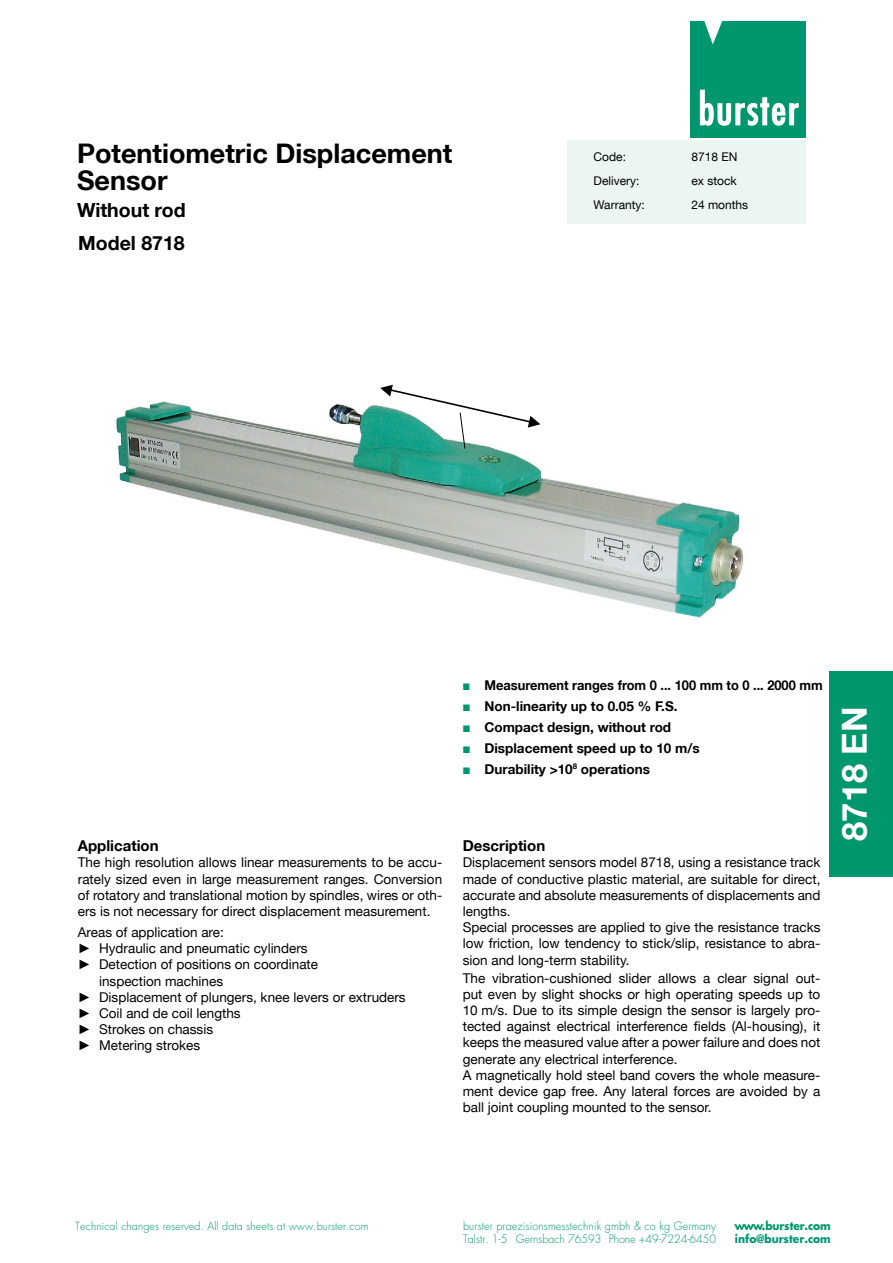
<style>
.page{position:relative;width:893px;height:1263px;background:#fff}
.page>*{position:absolute;margin:0;border:0;box-sizing:border-box;transform-origin:0 0}
.t1{font:700 34.5px "Helvetica Neue LT";color:#fff}
.t2{font:700 27px/27px "Helvetica Neue LT";color:#000}
.t3{font:700 19.5px/33.3px "Helvetica Neue LT";color:#000}
.t4{font:700 15px "Helvetica Neue LT";color:#000}
.t5{font:13.5px/16.2px "Helvetica Neue LT";color:#000}
.t6{font:700 13.5px/21px "Helvetica Neue LT";color:#000;scale:.95 1}
.t7{font:12px "Helvetica Neue LT";color:#000}
.t8{font:300 11.25px "Futura LT";letter-spacing:.015em;color:#00976f;scale:.95 1}
.t9{font:700 11.25px "Futura LT";color:#00976f;scale:.95 1}
.t10{font:300 10.95px "Futura LT";letter-spacing:.01em;color:#00976f}
.s1{font-family:"Arial"}
.s2{font-family:"Monotype Sorts";font-weight:400;font-size:9px;color:#00976f}
</style>
<div class="page">
<img style="left:116px;top:401px;width:628px;height:217px">
<svg style="left:379px;top:384px;width:163px;height:65px"></svg>
<div style="left:829px;top:671px;width:64px;height:205px;background:#00976f"></div>
<div style="left:567px;top:140px;width:239px;height:84px;background:#ebf5f1"></div>
<div style="left:691px;top:21px;width:115px;height:117px;background:#00976f"></div>
<svg style="left:704px;top:21px;width:19px;height:24px"></svg>
<svg style="left:700px;top:89px;width:99px;height:37px"></svg>
<h2 class="t2" style="left:77px;top:139px;width:377px">Potentiometric Displacement<br>Sensor</h2>
<h3 class="t3" style="left:77px;top:193px;width:110px">Without rod<br>Model 8718</h3>
<p class="t7" style="left:594px;top:150px;width:34px">Code:</p>
<p class="t7" style="left:691px;top:150px;width:48px">8718 EN</p>
<p class="t7" style="left:594px;top:174px;width:47px">Delivery:</p>
<p class="t7" style="left:691px;top:174px;width:47px">ex stock</p>
<p class="t7" style="left:594px;top:198px;width:53px">Warranty:</p>
<p class="t7" style="left:691px;top:198px;width:58px">24 months</p>
<p class="t4" style="left:78px;top:836px;width:82px">Application</p>
<p class="t5" style="left:78px;top:854px;width:366px;text-align:justify">The high resolution allows linear measurements to be accu&shy;rately sized even in large measurement ranges. Conversion of rotatory and translational motion by spindles, wires or oth&shy;ers is not necessary for direct displacement measurement.</p>
<p class="t5" style="left:78px;top:924px;width:148px">Areas of application are:</p>
<p class="t5" style="left:78px;top:940px;width:231px"><span class="s1">►</span> Hydraulic and pneumatic cylinders</p>
<p class="t5" style="left:78px;top:956px;width:242px"><span class="s1">►</span> Detection of positions on coordinate</p>
<p class="t5" style="left:99px;top:972px;width:126px">inspection machines</p>
<p class="t5" style="left:78px;top:989px;width:329px"><span class="s1">►</span> Displacement of plungers, knee levers or extruders</p>
<p class="t5" style="left:78px;top:1005px;width:164px"><span class="s1">►</span> Coil and de coil lengths</p>
<p class="t5" style="left:78px;top:1021px;width:137px"><span class="s1">►</span> Strokes on chassis</p>
<p class="t5" style="left:78px;top:1037px;width:124px"><span class="s1">►</span> Metering strokes</p>
<p class="t6" style="left:463px;top:674px;width:380px"><span class="s2">Q</span> Measurement ranges from 0 ... 100 mm to 0 ... 2000 mm <span class="s2">Q</span> Non-linearity up to 0.05 % F.S.<br><span class="s2">Q</span> Compact design, without rod<br><span class="s2">Q</span> Displacement speed up to 10 m/s<br><span class="s2">Q</span> Durability &gt;10<sup>8</sup> operations</p>
<p class="t4" style="left:463px;top:836px;width:84px">Description</p>
<p class="t5" style="left:463px;top:854px;width:359px">Displacement sensors model 8718, using a resistance track made of conductive plastic material, are suitable for direct, accurate and absolute measurements of displacements and lengths.<br>Special processes are applied to give the resistance tracks low friction, low tendency to stick/slip, resistance to abra&shy;sion and long-term stability.</p>
<p class="t5" style="left:463px;top:969px;width:359px">The vibration-cushioned slider allows a clear signal out&shy;put even by slight shocks or high operating speeds up to 10 m/s. Due to its simple design the sensor is largely pro&shy;tected against electrical interference fields (Al-housing), it keeps the measured value after a power failure and does not generate any electrical interference.<br>A magnetically hold steel band covers the whole measure&shy;ment device gap free. Any lateral forces are avoided by a ball joint coupling mounted to the sensor.</p>
<h1 class="t1" style="left:833px;top:841px;width:136px;rotate:-90deg">8718 EN</h1>
<p class="t10" style="left:75px;top:1219px;width:295px">Technical changes reserved. All data sheets at www.burster.com</p>
<p class="t8" style="left:463px;top:1219px;width:268px">burster praezisionsmesstechnik gmbh &amp; co kg Germany</p>
<p class="t9" style="left:734px;top:1218px;width:103px">www.burster.com</p>
<p class="t8" style="left:463px;top:1232px;width:268px">Talstr. 1-5 <sup>.</sup> Gernsbach 76593 <sup>.</sup> Phone +49-7224-6450</p>
<p class="t9" style="left:735px;top:1231px;width:103px">info@burster.com</p>
</div>
